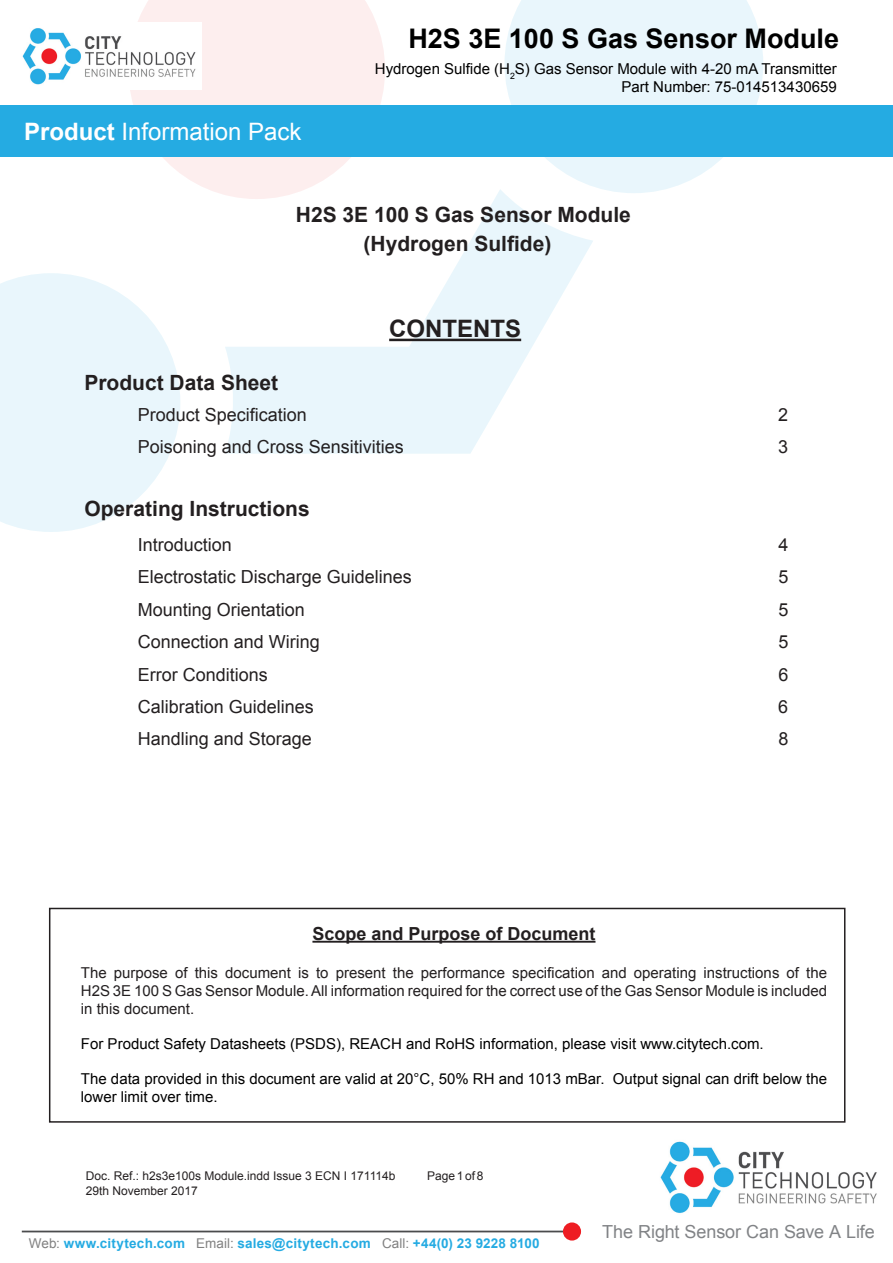
<style>
.page{position:relative;width:893px;height:1263px;background:#fff}
.page>*{position:absolute;margin:0;border:0;box-sizing:border-box;transform-origin:0 0}
.t1{font:700 27px "Arial";color:#000}
.t2{font:24px "Arial";color:#fff}
.t3{font:700 24px "Arial";color:#231f20}
.t4{font:700 21px/28.8px "Arial";color:#231f20;text-align:center}
.t5{font:18px "Arial";color:#231f20}
.t6{font:18px "Arial";letter-spacing:-.005em;color:#818386}
.t7{font:700 18px "Arial";color:#231f20}
.t8{font:15px/18px "Arial";color:#000;text-align:right}
.t9{font:15px/18px "Arial";color:#231f20;text-align:justify}
.t10{font:700 13.5px "Arial";letter-spacing:.015em;color:#25abe2}
.t11{font:12px "Arial";color:#231f20}
.s1{font-weight:700}
.s2{font-weight:400;color:#818181}
</style>
<div class="page">
<svg style="left:225px;top:189px;width:368px;height:265px"></svg>
<svg style="left:0;top:273px;width:180px;height:259px;fill:#e9f6fc"></svg>
<svg style="left:504px;top:0;width:259px;height:193px;fill:#e9f6fc"></svg>
<svg style="left:128px;top:0;width:257px;height:199px;fill:#fdeeee"></svg>
<div style="left:0;top:106px;width:893px;height:51px;background:#25abe2"></div>
<img style="left:22px;top:22px;width:179px;height:68px">
<hr style="left:22px;top:1230px;width:553px;height:2px;background:#4b4c4d">
<div style="left:563px;top:1222px;width:18px;height:18px;background:#ee1d23;border-radius:50%"></div>
<img style="left:660px;top:1141px;width:217px;height:73px">
<hr style="left:389px;top:339px;width:132px;height:2px;background:#231f20">
<hr style="left:312px;top:941px;width:283px;height:2px;background:#231f20">
<div style="left:49px;top:908px;width:796px;height:215px;border:2px solid #231f20"></div>
<h2 class="t2" style="left:24px;top:123px;width:279px"><span class="s1">Product</span> Information Pack</h2>
<h1 class="t1" style="left:408px;top:28px;width:432px">H2S 3E 100 S Gas Sensor Module</h1>
<p class="t8" style="left:375px;top:60px;width:463px">Hydrogen Sulfide (H<sub>2</sub>S) Gas Sensor Module with 4-20 mA Transmitter<br>Part Number: 75-014513430659</p>
<h3 class="t4" style="left:296px;top:202px;width:336px">H2S 3E 100 S Gas Sensor Module (Hydrogen Sulfide)</h3>
<h3 class="t4" style="left:84px;top:371px;width:195px">Product Data Sheet</h3>
<h2 class="t3" style="left:389px;top:320px;width:133px">CONTENTS</h2>
<p class="t5" style="left:138px;top:403px;width:171px">Product Specification</p>
<p class="t5" style="left:778px;top:403px;width:12px">2</p>
<p class="t5" style="left:138px;top:440px;width:268px">Poisoning and Cross Sensitivities</p>
<p class="t5" style="left:778px;top:440px;width:12px">3</p>
<h3 class="t4" style="left:84px;top:497px;width:227px">Operating Instructions</h3>
<p class="t5" style="left:138px;top:538px;width:96px">Introduction</p>
<p class="t5" style="left:778px;top:538px;width:12px">4</p>
<p class="t5" style="left:138px;top:570px;width:276px">Electrostatic Discharge Guidelines</p>
<p class="t5" style="left:778px;top:570px;width:12px">5</p>
<p class="t5" style="left:138px;top:603px;width:169px">Mounting Orientation</p>
<p class="t5" style="left:778px;top:603px;width:12px">5</p>
<p class="t5" style="left:138px;top:635px;width:184px">Connection and Wiring</p>
<p class="t5" style="left:778px;top:635px;width:12px">5</p>
<p class="t5" style="left:138px;top:667px;width:132px">Error Conditions</p>
<p class="t5" style="left:778px;top:667px;width:12px">6</p>
<p class="t5" style="left:138px;top:700px;width:178px">Calibration Guidelines</p>
<p class="t5" style="left:778px;top:700px;width:12px">6</p>
<p class="t5" style="left:138px;top:732px;width:176px">Handling and Storage</p>
<p class="t5" style="left:778px;top:732px;width:12px">8</p>
<p class="t7" style="left:312px;top:927px;width:285px">Scope and Purpose of Document</p>
<p class="t9" style="left:81px;top:963px;width:748px">The purpose of this document is to present the performance specification and operating instructions of the H2S 3E 100 S Gas Sensor Module. All information required for the correct use of the Gas Sensor Module is included in this document.</p>
<p class="t8" style="left:81px;top:1034px;width:684px">For Product Safety Datasheets (PSDS), REACH and RoHS information, please visit www.citytech.com.</p>
<p class="t8" style="left:81px;top:1070px;width:748px;text-align:left">The data provided in this document are valid at 20°C, 50% RH and 1013 mBar. Output signal can drift below the lower limit over time.</p>
<p class="t11" style="left:86px;top:1171px;width:311px">Doc. Ref.: h2s3e100s Module.indd Issue 3 ECN I 171114b</p>
<p class="t11" style="left:427px;top:1171px;width:58px">Page 1 of 8</p>
<p class="t11" style="left:86px;top:1186px;width:114px">29th November 2017</p>
<p class="t10" style="left:29px;top:1238px;width:512px"><span class="s2">Web:</span> www.citytech.com <span class="s2">Email:</span> sales@citytech.com <span class="s2">Call:</span> +44(0) 23 9228 8100</p>
<p class="t6" style="left:602px;top:1225px;width:274px">The Right Sensor Can Save A Life</p>
</div>
